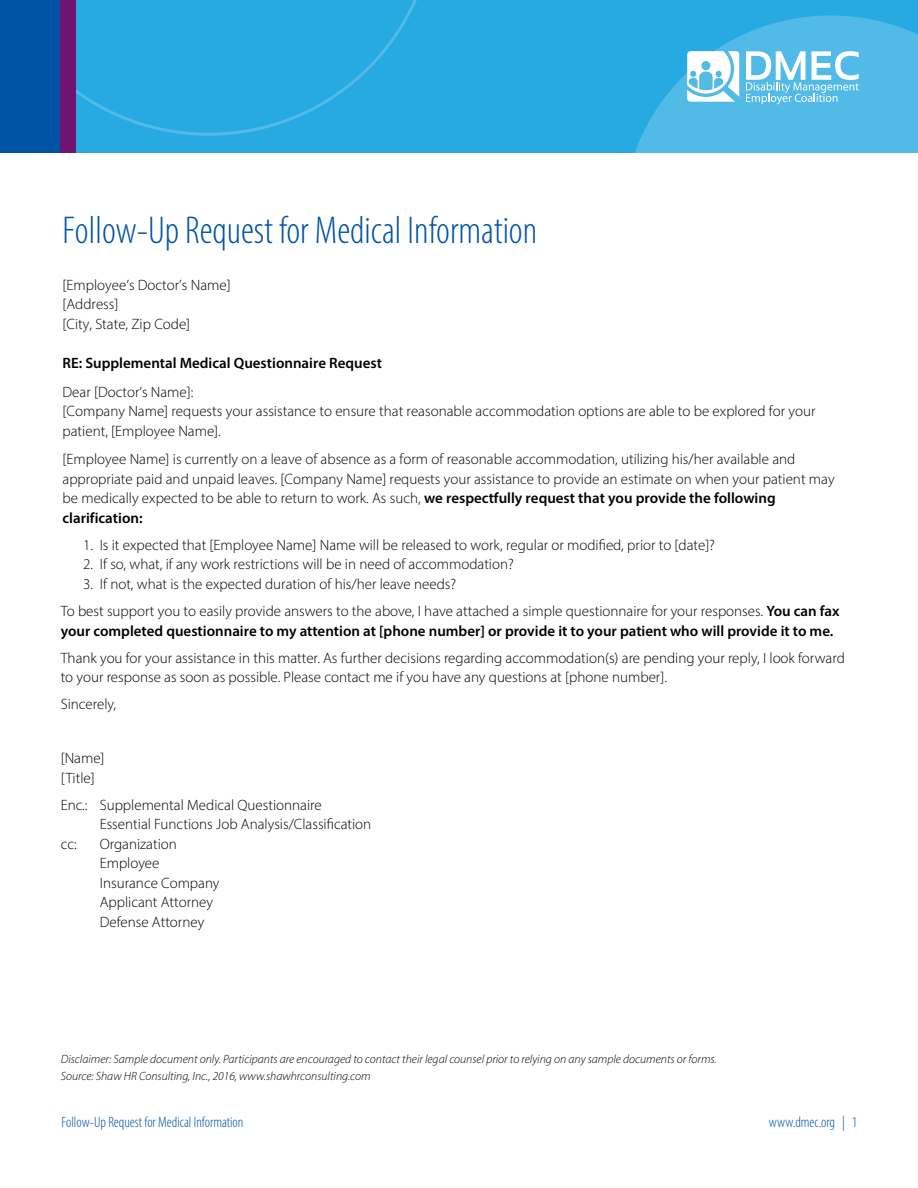
<style>
.page{position:relative;width:918px;height:1188px;background:#fff}
.page>*{position:absolute;margin:0;border:0;box-sizing:border-box;transform-origin:0 0}
.body_copy{font:300 condensed 39px "Myriad Pro";color:#0053a5}
.body_copy-2{font:300 15px/19.5px "Myriad Pro";color:#000}
.body_copy-3{font:600 15px/28.5px "Myriad Pro";color:#000}
.t1{font:300 condensed 15px "Myriad Pro";color:#0053a5}
.body_copy-4{font:italic 300 12px "Myriad Pro";color:#000}
.sub_sub_head{font:italic 300 12px "Myriad Pro";color:#000}
.s1{font-weight:300}
.s2{font-weight:600}
</style>
<div class="page">
<div style="left:0;top:0;width:68px;height:153px;background:#0053a5"></div>
<div style="left:68px;top:0;width:850px;height:153px;background:#27aae1"></div>
<svg style="left:76px;top:0;width:341px;height:136px"></svg>
<div style="left:61px;top:0;width:15px;height:153px;background:#711471"></div>
<svg style="left:635px;top:15px;width:283px;height:138px"></svg>
<p class="body_copy" style="left:63px;top:208px;width:476px">Follow-Up Request for Medical Information</p>
<p class="body_copy-2" style="left:63px;top:275px;width:170px">[Employee’s Doctor’s Name] [Address]<br>[City, State, Zip Code]</p>
<p class="body_copy-3" style="left:63px;top:348px;width:321px">RE: Supplemental Medical Questionnaire Request<br><span class="s1">Dear [Doctor’s Name]:</span></p>
<p class="body_copy-2" style="left:63px;top:401px;width:754px">[Company Name] requests your assistance to ensure that reasonable accommodation options are able to be explored for your patient, [Employee Name].</p>
<p class="body_copy-2" style="left:63px;top:449px;width:774px">[Employee Name] is currently on a leave of absence as a form of reasonable accommodation, utilizing his/her available and appropriate paid and unpaid leaves. [Company Name] requests your assistance to provide an estimate on when your patient may be medically expected to be able to return to work. As such, <span class="s2">we respectfully request that you provide the following clarification:</span></p>
<p class="body_copy-2" style="left:83px;top:535px;width:633px">1. Is it expected that [Employee Name] Name will be released to work, regular or modified, prior to [date]?</p>
<p class="body_copy-2" style="left:83px;top:555px;width:432px">2. If so, what, if any work restrictions will be in need of accommodation?</p>
<p class="body_copy-2" style="left:83px;top:574px;width:375px">3. If not, what is the expected duration of his/her leave needs?</p>
<p class="body_copy-3" style="left:61px;top:601px;width:780px;line-height:19.5px"><span class="s1">To best support you to easily provide answers to the above, I have attached a simple questionnaire for your responses.</span> You can fax your completed questionnaire to my attention at [phone number] or provide it to your patient who will provide it to me.</p>
<p class="body_copy-2" style="left:61px;top:648px;width:786px">Thank you for your assistance in this matter. As further decisions regarding accommodation(s) are pending your reply, I look forward to your response as soon as possible. Please contact me if you have any questions at [phone number].</p>
<p class="body_copy-2" style="left:61px;top:694px;width:57px">Sincerely,</p>
<p class="body_copy-2" style="left:61px;top:748px;width:45px">[Name]</p>
<p class="body_copy-2" style="left:61px;top:768px;width:36px">[Title]</p>
<p class="body_copy-2" style="left:100px;top:795px;width:273px;text-indent:-39px">Enc.: Supplemental Medical Questionnaire<br>Essential Functions Job Analysis/Classification</p>
<p class="body_copy-2" style="left:61px;top:834px;width:17px">cc:</p>
<p class="body_copy-2" style="left:100px;top:834px;width:79px">Organization</p>
<p class="body_copy-2" style="left:100px;top:853px;width:61px">Employee</p>
<p class="body_copy-2" style="left:100px;top:873px;width:121px">Insurance Company</p>
<p class="body_copy-2" style="left:100px;top:892px;width:115px">Applicant Attorney</p>
<p class="body_copy-2" style="left:100px;top:912px;width:106px">Defense Attorney</p>
<p class="body_copy-4" style="left:61px;top:1052px;width:658px">Disclaimer: Sample document only. Participants are encouraged to contact their legal counsel prior to relying on any sample documents or forms.</p>
<p class="sub_sub_head" style="left:61px;top:1069px;width:311px">Source: Shaw HR Consulting, Inc., 2016, www.shawhrconsulting.com</p>
<p class="t1" style="left:62px;top:1114px;width:183px">Follow-Up Request for Medical Information</p>
<p class="t1" style="left:769px;top:1114px;width:90px">www.dmec.org | 1</p>
</div>
